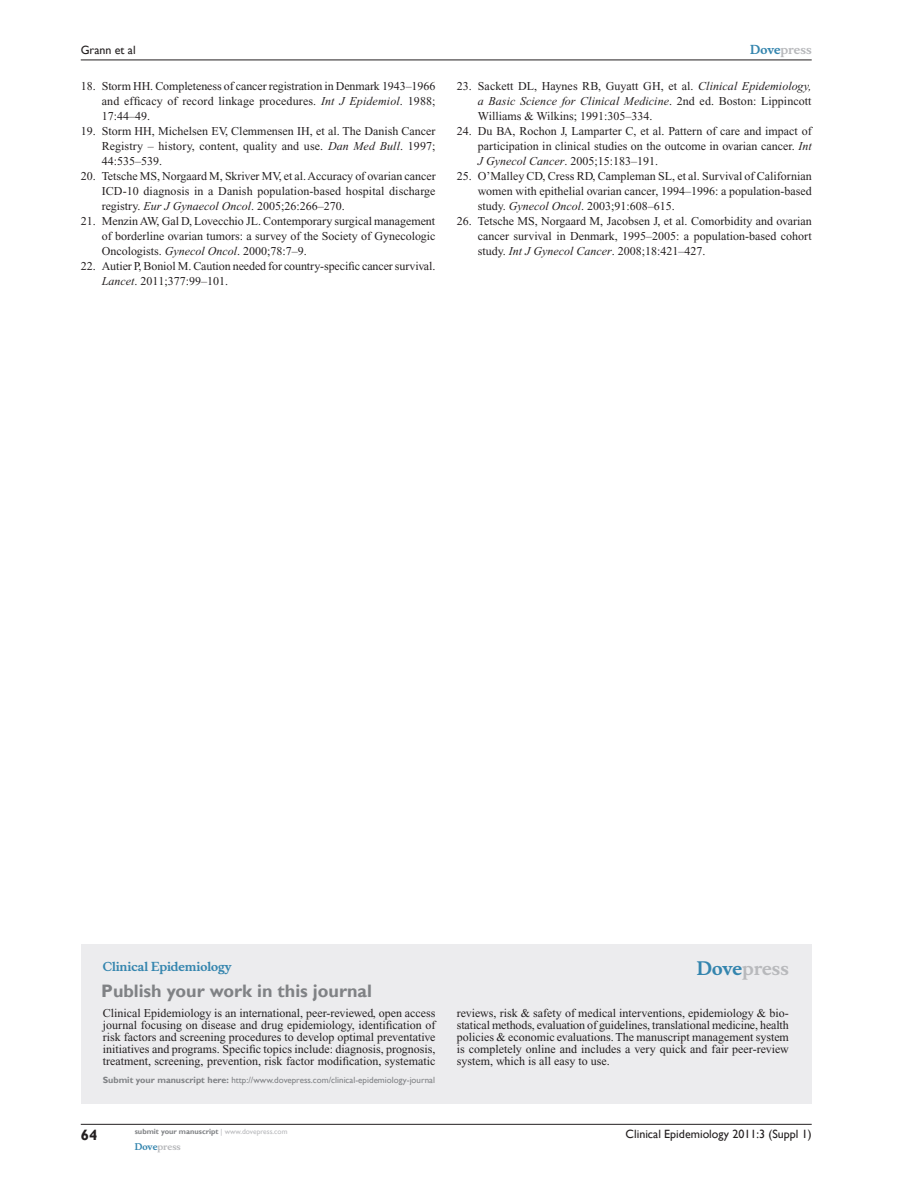
<style>
.page{position:relative;width:918px;height:1188px;background:#fff}
.page>*{position:absolute;margin:0;border:0;box-sizing:border-box;transform-origin:0 0}
.t1{font:700 18px "Gill Sans";color:#808285}
.t2{font:700 18px "Musee";color:#b8b9bc}
.t3{font:700 15px "Gill Sans";color:#231f20}
.t4{font:12px/15px "Times New Roman";color:#231f20;text-align:justify}
.t5{font:12px "Gill Sans";color:#231f20}
.t6{font:700 12px "Musee";color:#3485ae}
.t7{font:700 12px "Musee";color:#b8b9bc}
.t8{font:9px "Gill Sans";color:#808285}
.t9{font:700 9px "Musee";color:#b8b9bc}
.t10{font:700 7.5px "Gill Sans";color:#808285}
.s1{font-style:italic}
.s2{color:#3485ae}
.s3{font-weight:700}
.s4{font-weight:400;color:#b8b9bc}
</style>
<div class="page">
<div style="left:81px;top:944px;width:731px;height:159px;background:#ececee"></div>
<hr style="left:81px;top:1124px;width:731px;height:1px;background:#231f20">
<hr style="left:81px;top:60px;width:731px;height:1px;background:#231f20">
<p class="t5" style="left:81px;top:43px;width:56px">Grann et al</p>
<p class="t4" style="left:102px;top:79px;width:335px;text-indent:-21px">18. Storm HH. Completeness of cancer registration in Denmark 1943–1966 and efficacy of record linkage procedures. <span class="s1">Int J Epidemiol</span>. 1988; 17:44–49.</p>
<p class="t4" style="left:102px;top:124px;width:335px;text-indent:-21px">19. Storm HH, Michelsen EV, Clemmensen IH, et al. The Danish Cancer Registry – history, content, quality and use. <span class="s1">Dan Med Bull</span>. 1997; 44:535–539.</p>
<p class="t4" style="left:102px;top:169px;width:335px;text-indent:-21px">20. Tetsche MS, Norgaard M, Skriver MV, et al. Accuracy of ovarian cancer ICD-10 diagnosis in a Danish population-based hospital discharge registry. <span class="s1">Eur J Gynaecol Oncol</span>. 2005;26:266–270.</p>
<p class="t4" style="left:102px;top:214px;width:335px;text-indent:-21px">21. Menzin AW, Gal D, Lovecchio JL. Contemporary surgical management of borderline ovarian tumors: a survey of the Society of Gynecologic Oncologists. <span class="s1">Gynecol Oncol</span>. 2000;78:7–9.</p>
<p class="t4" style="left:102px;top:259px;width:335px;text-indent:-21px">22. Autier P, Boniol M. Caution needed for country-specific cancer survival.<br><span class="s1">Lancet</span>. 2011;377:99–101.</p>
<p class="t7" style="left:750px;top:43px;width:63px"><span class="s2">Dove</span>press</p>
<p class="t4" style="left:478px;top:79px;width:335px;text-indent:-21px">23. Sackett DL, Haynes RB, Guyatt GH, et al. <span class="s1">Clinical Epidemiology, a Basic Science for Clinical Medicine</span>. 2nd ed. Boston: Lippincott Williams &amp; Wilkins; 1991:305–334.</p>
<p class="t4" style="left:478px;top:124px;width:335px;text-indent:-21px">24. Du BA, Rochon J, Lamparter C, et al. Pattern of care and impact of participation in clinical studies on the outcome in ovarian cancer. <span class="s1">Int J Gynecol Cancer</span>. 2005;15:183–191.</p>
<p class="t4" style="left:478px;top:169px;width:335px;text-indent:-21px">25. O’Malley CD, Cress RD, Campleman SL, et al. Survival of Californian women with epithelial ovarian cancer, 1994–1996: a population-based study. <span class="s1">Gynecol Oncol</span>. 2003;91:608–615.</p>
<p class="t4" style="left:478px;top:214px;width:335px;text-indent:-21px">26. Tetsche MS, Norgaard M, Jacobsen J, et al. Comorbidity and ovarian cancer survival in Denmark, 1995–2005: a population-based cohort study. <span class="s1">Int J Gynecol Cancer</span>. 2008;18:421–427.</p>
<p class="t6" style="left:103px;top:959px;width:130px">Clinical Epidemiology</p>
<h1 class="t1" style="left:101px;top:980px;width:272px">Publish your work in this journal</h1>
<h1 class="t2" style="left:697px;top:958px;width:94px"><span class="s2">Dove</span>press</h1>
<p class="t4" style="left:103px;top:1007px;width:334px;line-height:12px">Clinical Epidemiology is an international, peer-reviewed, open access journal focusing on disease and drug epidemiology, identification of risk factors and screening procedures to develop optimal preventative initiatives and programs. Specific topics include: diagnosis, prognosis, treatment, screening, prevention, risk factor modification, systematic</p>
<p class="t4" style="left:457px;top:1007px;width:334px;line-height:12px">reviews, risk &amp; safety of medical interventions, epidemiology &amp; bio&shy;statical methods, evaluation of guidelines, translational medicine, health policies &amp; economic evaluations. The manuscript management system is completely online and includes a very quick and fair peer-review system, which is all easy to use.</p>
<p class="t8" style="left:103px;top:1075px;width:334px"><span class="s3">Submit your manuscript here:</span> http://www.dovepress.com/clinical-epidemiology-journal</p>
<p class="t3" style="left:81px;top:1126px;width:18px">64</p>
<p class="t10" style="left:135px;top:1127px;width:154px">submit your manuscript <span class="s4">| www.dovepress.com</span></p>
<p class="t9" style="left:135px;top:1141px;width:48px"><span class="s2">Dove</span>press</p>
<p class="t5" style="left:626px;top:1127px;width:188px">Clinical Epidemiology 2011:3 (Suppl 1)</p>
</div>
